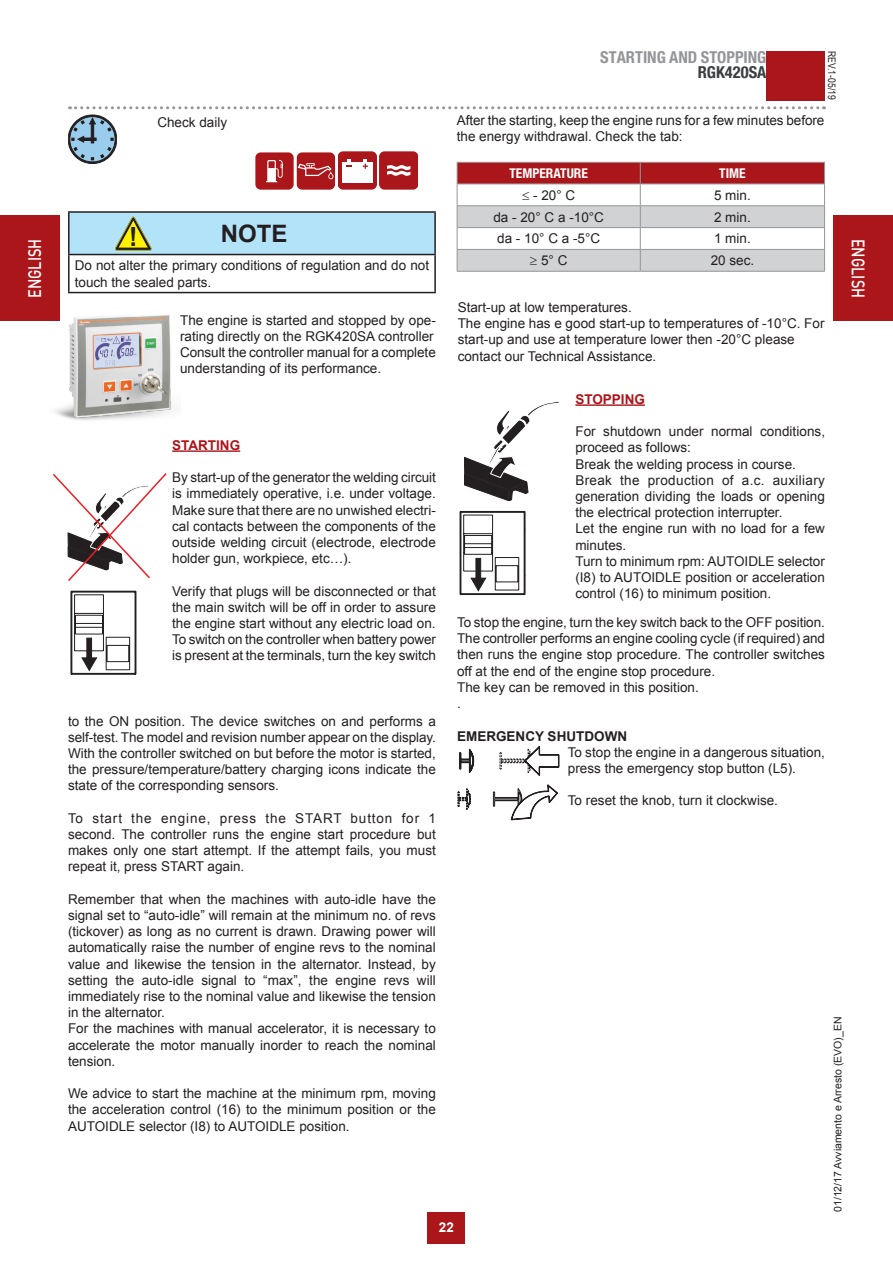
<style>
.page{position:relative;width:893px;height:1263px;background:#fff}
.page>*{position:absolute;margin:0;border:0;box-sizing:border-box;transform-origin:0 0}
.t1{font:700 26.55px "Arial";color:#231f20;scale:.95 1}
.t2{font:700 24px "Arial";color:#231f20}
.t3{font:500 18px "DIN Pro";color:#fff;scale:.8 1}
.t4{font:700 condensed 16.5px/15.3px "Helvetica Neue LTW1 G";color:#939598;text-align:right}
._1Body1-1{font:13.5px/16.2px "Arial";color:#231f20;text-align:justify}
._1Body1-1-2{font:700 13.5px "Arial";color:#231f20}
._1Body1-1-3{font:700 13.5px "Arial";color:#ab161a}
.t5{font:700 condensed 13.5px "Helvetica Neue LTW1 G";color:#fff}
.t6{font:700 13.5px "Arial";color:#fff}
.t7{font:10.5px "Arial";color:#231f20}
._1Head-ID{font:10.5px "Arial Narrow";color:#231f20}
.s1{color:#3b3d41}
</style>
<div class="page">
<div style="left:767px;top:51px;width:58px;height:50px;background:#ab161a"></div>
<svg style="left:70px;top:106px;width:754px;height:3px"></svg>
<div style="left:428px;top:1212px;width:37px;height:31px;background:#ab161a"></div>
<div style="left:0;top:216px;width:60px;height:105px;background:#ab161a"></div>
<div style="left:833px;top:216px;width:60px;height:105px;background:#ab161a"></div>
<div style="left:338px;top:151px;width:38px;height:39px;background:#ab161a;border-radius:5px"></div>
<div style="left:342px;top:162px;width:30px;height:20px;background:#fff"></div>
<svg style="left:347px;top:159px;width:5px;height:8px"></svg>
<svg style="left:363px;top:159px;width:5px;height:10px"></svg>
<div style="left:255px;top:152px;width:39px;height:38px;background:#ab161a;border-radius:5px"></div>
<svg style="left:266px;top:160px;width:17px;height:22px"></svg>
<div style="left:380px;top:151px;width:38px;height:39px;background:#ab161a;border-radius:5px"></div>
<svg style="left:387px;top:165px;width:23px;height:11px"></svg>
<div style="left:297px;top:152px;width:38px;height:38px;background:#ab161a;border-radius:5px"></div>
<svg style="left:298px;top:163px;width:36px;height:17px"></svg>
<svg style="left:68px;top:115px;width:49px;height:49px"></svg>
<div style="left:69px;top:212px;width:366px;height:42px;background:#b3e3f9"></div>
<hr style="left:68px;top:211px;width:368px;height:2px;background:#231f20">
<hr style="left:68px;top:213px;width:2px;height:41px;background:#231f20">
<hr style="left:434px;top:213px;width:2px;height:41px;background:#231f20">
<hr style="left:68px;top:254px;width:368px;height:1px;background:#231f20">
<hr style="left:68px;top:255px;width:2px;height:37px;background:#231f20">
<hr style="left:434px;top:255px;width:2px;height:37px;background:#231f20">
<hr style="left:68px;top:292px;width:368px;height:1px;background:#231f20">
<svg style="left:115px;top:217px;width:37px;height:34px"></svg>
<svg style="left:457px;top:162px;width:368px;height:109px"></svg>
<hr style="left:457px;top:271px;width:183px;height:1px;background:#939598">
<hr style="left:640px;top:271px;width:185px;height:1px;background:#939598">
<img style="left:55px;top:314px;width:118px;height:107px">
<hr style="left:172px;top:450px;width:68px;height:2px;background:#ab161a">
<hr style="left:575px;top:404px;width:70px;height:2px;background:#ab161a">
<hr style="left:135px;top:591px;width:1px;height:83px;background:#231f20">
<hr style="left:103px;top:595px;width:1px;height:56px;background:#231f20">
<hr style="left:74px;top:595px;width:1px;height:56px;background:#231f20">
<hr style="left:71px;top:674px;width:65px;height:1px;background:#231f20">
<hr style="left:72px;top:673px;width:63px;height:1px;background:#231f20">
<svg style="left:75px;top:594px;width:28px;height:1px"></svg>
<hr style="left:72px;top:592px;width:63px;height:1px;background:#231f20">
<hr style="left:71px;top:591px;width:65px;height:1px;background:#231f20">
<hr style="left:71px;top:591px;width:1px;height:83px;background:#231f20">
<hr style="left:136px;top:591px;width:1px;height:83px;background:#231f20">
<svg style="left:72px;top:608px;width:63px;height:63px"></svg>
<svg style="left:52px;top:473px;width:115px;height:108px"></svg>
<svg style="left:464px;top:401px;width:95px;height:100px"></svg>
<hr style="left:524px;top:511px;width:1px;height:83px;background:#231f20">
<hr style="left:492px;top:515px;width:1px;height:56px;background:#231f20">
<hr style="left:463px;top:515px;width:1px;height:56px;background:#231f20">
<hr style="left:461px;top:511px;width:1px;height:83px;background:#231f20">
<hr style="left:460px;top:594px;width:65px;height:1px;background:#231f20">
<hr style="left:461px;top:593px;width:63px;height:1px;background:#231f20">
<svg style="left:461px;top:515px;width:32px;height:7px"></svg>
<hr style="left:461px;top:512px;width:63px;height:1px;background:#231f20">
<hr style="left:460px;top:511px;width:65px;height:1px;background:#231f20">
<hr style="left:460px;top:511px;width:1px;height:83px;background:#231f20">
<hr style="left:525px;top:511px;width:1px;height:83px;background:#231f20">
<svg style="left:461px;top:528px;width:63px;height:63px"></svg>
<svg style="left:458px;top:785px;width:100px;height:35px"></svg>
<svg style="left:459px;top:746px;width:100px;height:30px"></svg>
<p class="_1Body1-1" style="left:157px;top:114px;width:71px">Check daily</p>
<p class="t4" style="left:600px;top:49px;width:168px">STARTING AND STOPPING<br><span class="s1">RGK420SA</span></p>
<p class="_1Head-ID" style="left:840px;top:51px;width:50px;rotate:90deg">REV.1-05/19</p>
<p class="_1Body1-1" style="left:457px;top:112px;width:369px">After the starting, keep the engine runs for a few minutes before the energy withdrawal. Check the tab:</p>
<p class="t5" style="left:509px;top:165px;width:80px">TEMPERATURE</p>
<p class="t5" style="left:719px;top:165px;width:28px">TIME</p>
<p class="_1Body1-1" style="left:522px;top:187px;width:55px">≤ - 20° C</p>
<p class="_1Body1-1" style="left:714px;top:187px;width:38px">5 min.</p>
<p class="_1Body1-1" style="left:493px;top:209px;width:112px">da - 20° C a -10°C</p>
<p class="_1Body1-1" style="left:714px;top:209px;width:38px">2 min.</p>
<p class="_1Body1-1" style="left:497px;top:231px;width:105px">da - 10° C a -5°C</p>
<p class="_1Body1-1" style="left:714px;top:231px;width:38px">1 min.</p>
<p class="_1Body1-1" style="left:530px;top:253px;width:39px">≥ 5° C</p>
<p class="_1Body1-1" style="left:711px;top:253px;width:45px">20 sec.</p>
<p class="t2" style="left:221px;top:218px;width:68px">NOTE</p>
<p class="_1Body1-1" style="left:75px;top:258px;width:356px">Do not alter the primary conditions of regulation and do not touch the sealed parts.</p>
<p class="t1" style="left:129px;top:220px;width:10px">!</p>
<h3 class="t3" style="left:22px;top:298px;width:76px;rotate:-90deg">ENGLISH</h3>
<h3 class="t3" style="left:871px;top:239px;width:76px;rotate:90deg">ENGLISH</h3>
<p class="_1Body1-1" style="left:180px;top:312px;width:257px">The engine is started and stopped by ope&shy;rating directly on the RGK420SA controller</p>
<p class="_1Body1-1" style="left:180px;top:344px;width:257px">Consult the controller manual for a complete understanding of its performance.</p>
<p class="_1Body1-1-3" style="left:172px;top:436px;width:69px">STARTING</p>
<p class="_1Body1-1" style="left:172px;top:469px;width:265px">By start-up of the generator the welding circuit is immediately operative, i.e. under voltage.<br>Make sure that there are no unwished electri&shy;cal contacts between the components of the outside welding circuit (electrode, electrode holder gun, workpiece, etc…).</p>
<p class="_1Body1-1" style="left:172px;top:583px;width:265px">Verify that plugs will be disconnected or that the main switch will be off in order to assure the engine start without any electric load on.</p>
<p class="_1Body1-1" style="left:172px;top:631px;width:265px">To switch on the controller when battery power is present at the terminals, turn the key switch</p>
<p class="_1Body1-1" style="left:68px;top:713px;width:369px">to the ON position. The device switches on and performs a self-test. The model and revision number appear on the display.<br>With the controller switched on but before the motor is started, the pressure/temperature/battery charging icons indicate the state of the corresponding sensors.</p>
<p class="_1Body1-1" style="left:68px;top:810px;width:369px">To start the engine, press the START button for 1 second. The controller runs the engine start procedure but makes only one start attempt. If the attempt fails, you must repeat it, press START again.</p>
<p class="_1Body1-1" style="left:68px;top:891px;width:369px">Remember that when the machines with auto-idle have the signal set to “auto-idle” will remain at the minimum no. of revs (tickover) as long as no current is drawn. Drawing power will automatically raise the number of engine revs to the nominal value and likewise the tension in the alternator. Instead, by setting the auto-idle signal to “max”, the engine revs will immediately rise to the nominal value and likewise the tension in the alternator.</p>
<p class="_1Body1-1" style="left:68px;top:1021px;width:369px">For the machines with manual accelerator, it is necessary to accelerate the motor manually inorder to reach the nominal tension.</p>
<p class="_1Body1-1" style="left:68px;top:1085px;width:369px">We advice to start the machine at the minimum rpm, moving the acceleration control (16) to the minimum position or the AUTOIDLE selector (I8) to AUTOIDLE position.</p>
<p class="_1Body1-1" style="left:458px;top:299px;width:176px">Start-up at low temperatures.</p>
<p class="_1Body1-1" style="left:458px;top:315px;width:368px">The engine has e good start-up to temperatures of -10°C. For</p>
<p class="_1Body1-1" style="left:458px;top:332px;width:339px">start-up and use at temperature lower then -20°C please contact our Technical Assistance.</p>
<p class="_1Body1-1-3" style="left:575px;top:390px;width:71px">STOPPING</p>
<p class="_1Body1-1" style="left:575px;top:423px;width:251px">For shutdown under normal conditions, proceed as follows:</p>
<p class="_1Body1-1" style="left:575px;top:456px;width:222px">Break the welding process in course.</p>
<p class="_1Body1-1" style="left:575px;top:472px;width:251px">Break the production of a.c. auxiliary generation dividing the loads or opening the electrical protection interrupter.</p>
<p class="_1Body1-1" style="left:575px;top:521px;width:251px">Let the engine run with no load for a few minutes.</p>
<p class="_1Body1-1" style="left:575px;top:553px;width:251px">Turn to minimum rpm: AUTOIDLE selector (I8) to AUTOIDLE position or acceleration control (16) to minimum position.</p>
<p class="_1Body1-1" style="left:457px;top:614px;width:369px">To stop the engine, turn the key switch back to the OFF position.<br>The controller performs an engine cooling cycle (if required) and then runs the engine stop procedure. The controller switches off at the end of the engine stop procedure.</p>
<p class="_1Body1-1" style="left:457px;top:679px;width:243px">The key can be removed in this position.</p>
<p class="_1Body1-1" style="left:457px;top:695px;width:5px">.</p>
<p class="_1Body1-1-2" style="left:457px;top:727px;width:172px">EMERGENCY SHUTDOWN</p>
<p class="_1Body1-1" style="left:568px;top:744px;width:259px">To stop the engine in a dangerous situation, press the emergency stop button (L5).</p>
<p class="_1Body1-1" style="left:568px;top:793px;width:212px">To reset the knob, turn it clockwise.</p>
<p class="t6" style="left:439px;top:1219px;width:17px">22</p>
<p class="t7" style="left:831px;top:1212px;width:197px;rotate:-90deg">01/12/17 Avviamento e Arresto (EVO)_EN</p>
</div>
